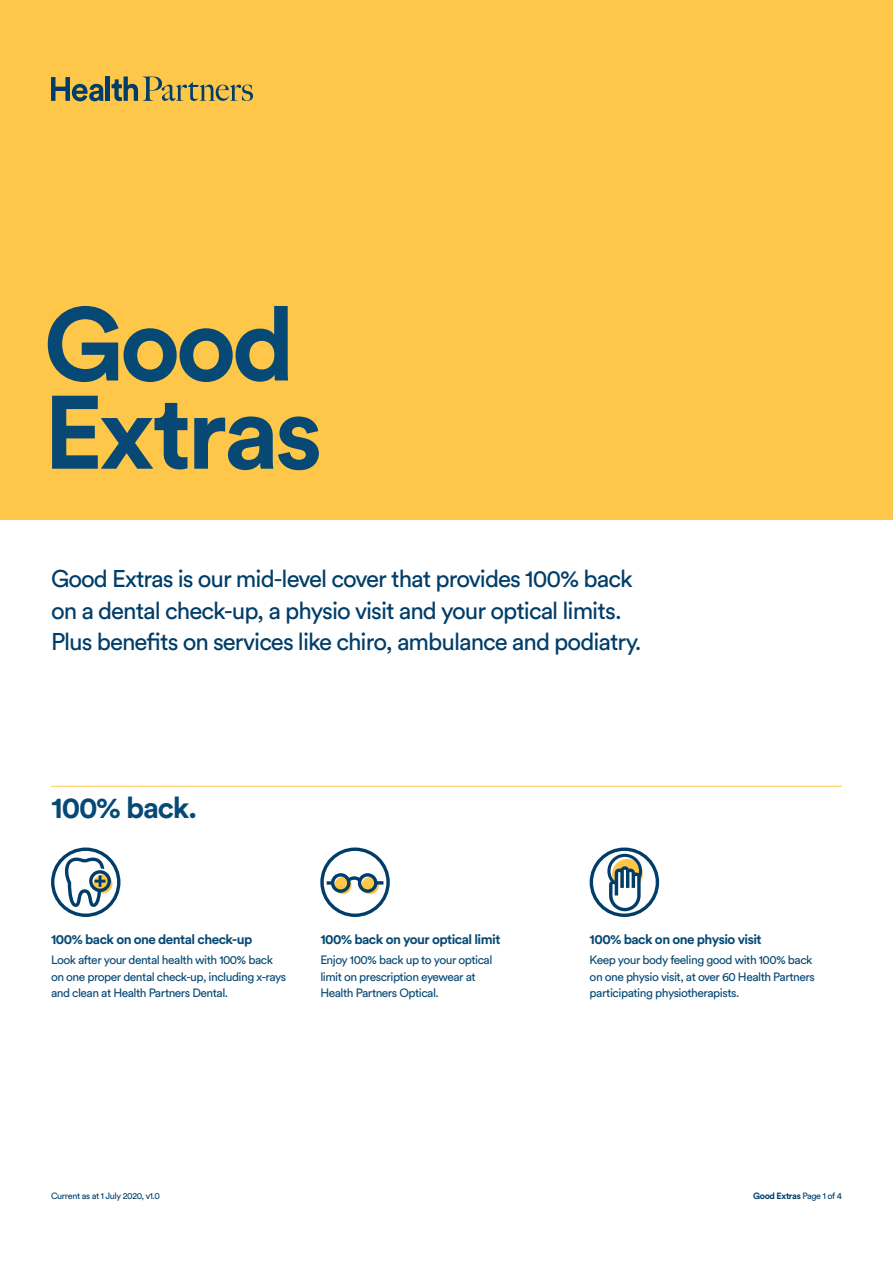
<style>
.page{position:relative;width:893px;height:1263px;background:#fff}
.page>*{position:absolute;margin:0;border:0;box-sizing:border-box;transform-origin:0 0}
.t1{font:700 102.9px/88.2px "Circular Std";letter-spacing:-.04em;color:#074974}
.t2{font:700 29.7px "Circular Std";letter-spacing:-.04em;color:#074975}
.t3{font:24px/31.5px "Circular Std";letter-spacing:-.04em;color:#003d69}
.t4{font:700 13.5px "Circular Std";letter-spacing:-.04em;color:#074975}
.t5{font:12px/16.5px "Circular Std";letter-spacing:-.04em;color:#074975}
.t6{font:9px "Circular Std";letter-spacing:-.04em;color:#003d69}
.t7{font:700 9px "Circular Std";letter-spacing:-.04em;color:#003d69}
.s1{color:#074975}
.s2{font-weight:400}
</style>
<div class="page">
<div style="left:0;top:0;width:893px;height:519px;background:#ffc749"></div>
<svg style="left:590px;top:847px;width:69px;height:70px"></svg>
<svg style="left:320px;top:847px;width:70px;height:70px"></svg>
<svg style="left:51px;top:847px;width:69px;height:70px"></svg>
<svg style="left:51px;top:77px;width:52px;height:24px"></svg>
<hr style="left:106px;top:77px;width:4px;height:24px;background:#003d69">
<svg style="left:112px;top:76px;width:141px;height:25px"></svg>
<hr style="left:51px;top:786px;width:791px;height:1px;background:#ffc749">
<p class="t1" style="left:44px;top:298px;width:280px"><span class="s1">Good<br></span>Extras</p>
<p class="t3" style="left:51px;top:563px;width:592px">Good Extras is our mid-level cover that provides 100% back on a dental check-up, a physio visit and your optical limits.<br>Plus benefits on services like chiro, ambulance and podiatry.</p>
<p class="t2" style="left:51px;top:789px;width:148px">100% back.</p>
<p class="t4" style="left:51px;top:930px;width:203px">100% back on one dental check-up</p>
<p class="t5" style="left:51px;top:952px;width:237px">Look after your dental health with 100% back on one proper dental check-up, including x-rays and clean at Health Partners Dental.</p>
<p class="t4" style="left:320px;top:930px;width:182px">100% back on your optical limit</p>
<p class="t5" style="left:320px;top:952px;width:174px">Enjoy 100% back up to your optical limit on prescription eyewear at<br>Health Partners Optical.</p>
<p class="t4" style="left:590px;top:930px;width:173px">100% back on one physio visit</p>
<p class="t5" style="left:590px;top:952px;width:227px">Keep your body feeling good with 100% back on one physio visit, at over 60 Health Partners participating physiotherapists.</p>
<p class="t6" style="left:51px;top:1190px;width:111px">Current as at 1 July 2020, v1.0</p>
<p class="t7" style="left:753px;top:1190px;width:90px">Good Extras <span class="s2">Page 1 of 4</span></p>
</div>
